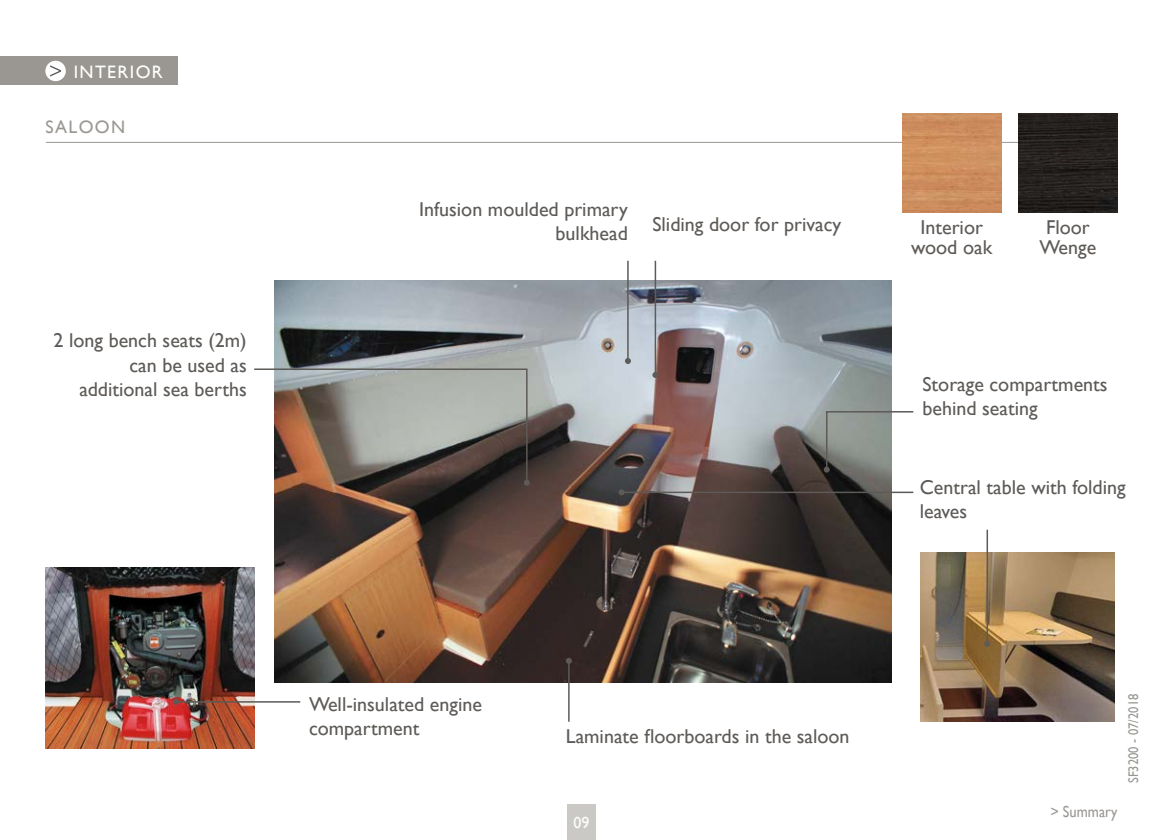
<style>
.page{position:relative;width:1163px;height:840px;background:#fff}
.page>*{position:absolute;margin:0;border:0;box-sizing:border-box;transform-origin:0 0}
.t1{font:20px/24px "Gill Sans";color:#5d5a57}
.t2{font:18px "Gill Sans";letter-spacing:.075em;color:#fff}
.t3{font:18px "Gill Sans";letter-spacing:.075em;color:#9a9792}
.t4{font:16px "Gill Sans";color:#9a9792;scale:.9 1}
.t5{font:16px "Gill Sans";color:#fff}
.t6{font:14px "Gill Sans";color:#9a9792;scale:.9 1}
</style>
<div class="page">
<div style="left:567px;top:804px;width:28px;height:35px;background:#cbc9c6"></div>
<hr style="left:46px;top:142px;width:1071px;height:1px;background:#9a9792">
<img style="left:274px;top:280px;width:616px;height:401px">
<hr style="left:627px;top:260px;width:1px;height:101px;background:#5d5a57">
<svg style="left:625px;top:358px;width:6px;height:6px"></svg>
<hr style="left:621px;top:491px;width:292px;height:2px;background:#5d5a57">
<svg style="left:618px;top:489px;width:6px;height:6px"></svg>
<svg style="left:823px;top:410px;width:91px;height:62px"></svg>
<hr style="left:654px;top:260px;width:2px;height:115px;background:#5d5a57">
<svg style="left:652px;top:372px;width:6px;height:6px"></svg>
<svg style="left:254px;top:367px;width:275px;height:118px;background:#908981"></svg>
<hr style="left:568px;top:660px;width:1px;height:61px;background:#5d5a57">
<svg style="left:565px;top:657px;width:6px;height:6px"></svg>
<img style="left:46px;top:567px;width:208px;height:180px">
<hr style="left:176px;top:700px;width:124px;height:2px;background:#5d5a57">
<svg style="left:173px;top:698px;width:6px;height:6px"></svg>
<img style="left:901px;top:113px;width:100px;height:100px">
<img style="left:1018px;top:113px;width:99px;height:100px">
<img style="left:920px;top:552px;width:194px;height:169px">
<hr style="left:986px;top:529px;width:1px;height:114px;background:#5d5a57">
<svg style="left:984px;top:640px;width:6px;height:6px"></svg>
<div style="left:0;top:57px;width:178px;height:28px;background:#9a9792"></div>
<div style="left:45px;top:61px;width:21px;height:20px;background:#fff;border-radius:50%"></div>
<svg style="left:50px;top:65px;width:11px;height:12px"></svg>
<p class="t2" style="left:74px;top:61px;width:90px">INTERIOR</p>
<p class="t3" style="left:46px;top:117px;width:81px">SALOON</p>
<p class="t1" style="left:54px;top:328px;width:195px;text-align:right">2 long bench seats (2m) can be used as additional sea berths</p>
<p class="t1" style="left:419px;top:197px;width:210px;text-align:right">Infusion moulded primary bulkhead</p>
<p class="t1" style="left:652px;top:212px;width:190px">Sliding door for privacy</p>
<p class="t1" style="left:911px;top:216px;width:82px;line-height:20px;text-align:center">Interior wood oak</p>
<p class="t1" style="left:1039px;top:216px;width:58px;line-height:20px;text-align:center">Floor<br>Wenge</p>
<p class="t1" style="left:922px;top:371px;width:187px">Storage compartments behind seating</p>
<p class="t1" style="left:919px;top:474px;width:207px">Central table with folding leaves</p>
<p class="t1" style="left:309px;top:691px;width:174px">Well-insulated engine compartment</p>
<p class="t1" style="left:565px;top:724px;width:285px">Laminate floorboards in the saloon</p>
<p class="t5" style="left:573px;top:813px;width:17px">09</p>
<p class="t4" style="left:1050px;top:801px;width:76px">&gt; Summary</p>
<p class="t6" style="left:1124px;top:782px;width:101px;rotate:-90deg">SF3200 - 07/2018</p>
</div>
